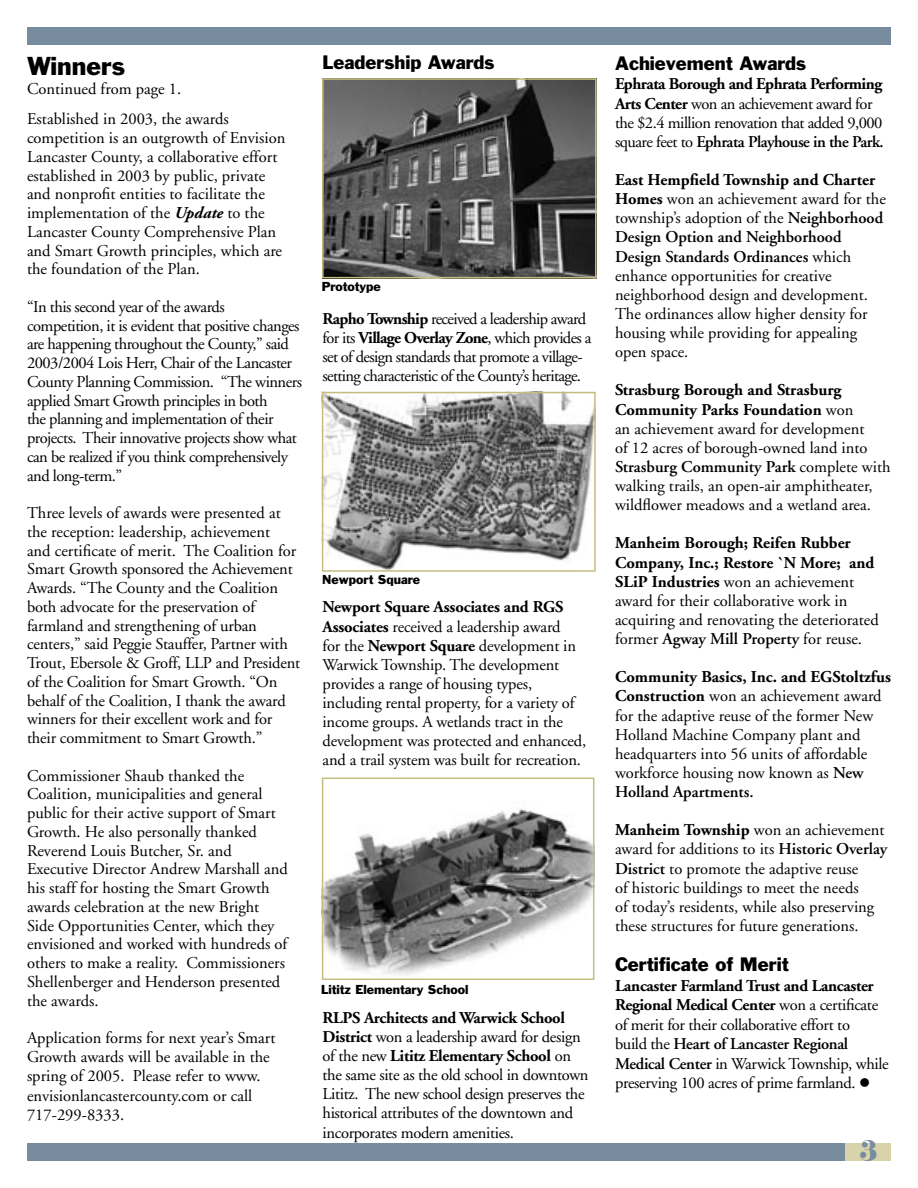
<style>
.page{position:relative;width:918px;height:1188px;background:#fff}
.page>*{position:absolute;margin:0;border:0;box-sizing:border-box;transform-origin:0 0}
.t1{font:27px "Florence Normal";color:#778c9e}
.FYI_Heads{font:24px "Franklin Gothic";color:#000}
.FYI_subheads{font:18px "Franklin Gothic";color:#000}
.FYI_body_text{font:16.5px/19.2px "Adobe Garamond";color:#000}
.FYI_body_text-2{font:16.5px/18.8px "Adobe Garamond";letter-spacing:-.03em;color:#000}
.FYI_body_text-3{font:16.5px/19.2px "Adobe Garamond";letter-spacing:-.02em;color:#000}
.FYI_subheads-2{font:16.5px/19.2px "Adobe Garamond";letter-spacing:-.04em;color:#000}
.t2{font:12px "Franklin Gothic";color:#000}
.s1{font-weight:700;font-style:italic}
.s2{font-weight:700}
.s3{font-weight:600}
</style>
<div class="page">
<div style="left:27px;top:27px;width:864px;height:17px;background:#778c9e"></div>
<div style="left:27px;top:1144px;width:864px;height:17px;background:#778c9e"></div>
<div style="left:845px;top:1144px;width:46px;height:17px;background:#d9d3ab"></div>
<img style="left:325px;top:395px;width:268px;height:174px">
<div style="left:322px;top:392px;width:274px;height:180px;border:2px solid #c5bc7e"></div>
<img style="left:325px;top:809px;width:266px;height:166px">
<div style="left:322px;top:778px;width:272px;height:202px;border:2px solid #c5bc7e"></div>
<img style="left:325px;top:81px;width:269px;height:194px">
<div style="left:322px;top:78px;width:275px;height:200px;border:2px solid #c5bc7e"></div>
<p class="FYI_Heads" style="left:27px;top:51px;width:100px">Winners</p>
<p class="FYI_body_text" style="left:27px;top:80px;width:156px">Continued from page 1.</p>
<p class="FYI_body_text" style="left:27px;top:110px;width:260px;line-height:18.8px">Established in 2003, the awards competition is an outgrowth of Envision Lancaster County, a collaborative effort established in 2003 by public, private and nonprofit entities to facilitate the implementation of the <span class="s1">Update</span> to the Lancaster County Comprehensive Plan and Smart Growth principles, which are the foundation of the Plan.</p>
<p class="FYI_body_text-2" style="left:27px;top:298px;width:277px">“In this second year of the awards competition, it is evident that positive changes are happening throughout the County,” said 2003/2004 Lois Herr, Chair of the Lancaster County Planning Commission. “The winners applied Smart Growth principles in both<br>the planning and implementation of their projects. Their innovative projects show what can be realized if you think comprehensively and long-term.”</p>
<p class="FYI_body_text" style="left:27px;top:504px;width:275px;line-height:18.8px">Three levels of awards were presented at the reception: leadership, achievement<br>and certificate of merit. The Coalition for Smart Growth sponsored the Achievement Awards. “The County and the Coalition both advocate for the preservation of farmland and strengthening of urban centers,” said Peggie Stauffer, Partner with Trout, Ebersole &amp; Groff, LLP and President of the Coalition for Smart Growth. “On behalf of the Coalition, I thank the award winners for their excellent work and for their commitment to Smart Growth.”</p>
<p class="FYI_body_text" style="left:27px;top:767px;width:262px;line-height:18.8px">Commissioner Shaub thanked the Coalition, municipalities and general public for their active support of Smart Growth. He also personally thanked Reverend Louis Butcher, Sr. and Executive Director Andrew Marshall and his staff for hosting the Smart Growth awards celebration at the new Bright Side Opportunities Center, which they envisioned and worked with hundreds of others to make a reality. Commissioners Shellenberger and Henderson presented the awards.</p>
<p class="FYI_body_text" style="left:27px;top:1029px;width:250px">Application forms for next year’s Smart Growth awards will be available in the spring of 2005. Please refer to www. envisionlancastercounty.com or call</p>
<p class="FYI_body_text" style="left:27px;top:1106px;width:99px">717-299-8333.</p>
<p class="FYI_subheads" style="left:322px;top:50px;width:174px">Leadership Awards</p>
<p class="t2" style="left:322px;top:278px;width:61px">Prototype</p>
<p class="FYI_subheads-2" style="left:322px;top:309px;width:270px"><span class="s2">Rapho Township</span> received a leadership award for its <span class="s2">Village Overlay Zone</span>, which provides a set of design standards that promote a village&shy;setting characteristic of the County’s heritage.</p>
<p class="t2" style="left:322px;top:572px;width:100px">Newport Square</p>
<p class="FYI_body_text" style="left:322px;top:598px;width:265px"><span class="s2">Newport Square Associates and RGS Associates</span> received a leadership award<br>for the <span class="s2">Newport Square</span> development in Warwick Township. The development provides a range of housing types, including rental property, for a variety of income groups. A wetlands tract in the development was protected and enhanced, and a trail system was built for recreation.</p>
<p class="t2" style="left:321px;top:982px;width:149px">Lititz Elementary School</p>
<p class="FYI_body_text-3" style="left:322px;top:1008px;width:268px"><span class="s2">RLPS Architects and Warwick School District</span> won a leadership award for design of the new <span class="s2">Lititz Elementary School</span> on the same site as the old school in downtown Lititz. The new school design preserves the historical attributes of the downtown and incorporates modern amenities.</p>
<p class="FYI_subheads" style="left:615px;top:52px;width:193px">Achievement Awards</p>
<p class="FYI_body_text-2" style="left:615px;top:75px;width:270px;line-height:19.2px"><span class="s2">Ephrata Borough and Ephrata Performing Arts Center</span> won an achievement award for the $2.4 million renovation that added 9,000 square feet to <span class="s3">Ephrata Playhouse in the Park.</span></p>
<p class="FYI_body_text" style="left:615px;top:171px;width:272px"><span class="s2">East Hempfield Township and Charter Homes</span> won an achievement award for the township’s adoption of the <span class="s3">Neighborhood Design Option and Neighborhood Design Standards Ordinances</span> which enhance opportunities for creative neighborhood design and development.<br>The ordinances allow higher density for housing while providing for appealing open space.</p>
<p class="FYI_body_text" style="left:615px;top:381px;width:277px"><span class="s2">Strasburg Borough and Strasburg Community Parks Foundation</span> won<br>an achievement award for development<br>of 12 acres of borough-owned land into <span class="s3">Strasburg Community Park</span> complete with walking trails, an open-air amphitheater, wildflower meadows and a wetland area.</p>
<p class="FYI_body_text" style="left:615px;top:534px;width:265px"><span class="s2">Manheim Borough; Reifen Rubber Company, Inc.; Restore `N More; and SLiP Industries</span> won an achievement award for their collaborative work in acquiring and renovating the deteriorated former <span class="s3">Agway Mill Property</span> for reuse.</p>
<p class="FYI_body_text" style="left:615px;top:668px;width:277px"><span class="s2">Community Basics, Inc. and EGStoltzfus Construction</span> won an achievement award for the adaptive reuse of the former New Holland Machine Company plant and headquarters into 56 units of affordable workforce housing now known as <span class="s3">New Holland Apartments.</span></p>
<p class="FYI_body_text" style="left:615px;top:821px;width:274px"><span class="s2">Manheim Township</span> won an achievement award for additions to its <span class="s3">Historic Overlay District</span> to promote the adaptive reuse<br>of historic buildings to meet the needs<br>of today’s residents, while also preserving these structures for future generations.</p>
<p class="FYI_subheads" style="left:615px;top:953px;width:175px">Certificate of Merit</p>
<p class="FYI_body_text-3" style="left:615px;top:976px;width:275px"><span class="s2">Lancaster Farmland Trust and Lancaster Regional Medical Center</span> won a certificate of merit for their collaborative effort to<br>build the <span class="s3">Heart of Lancaster Regional Medical Center</span> in Warwick Township, while preserving 100 acres of prime farmland. ●</p>
<p class="t1" style="left:859px;top:1132px;width:19px">3</p>
</div>
